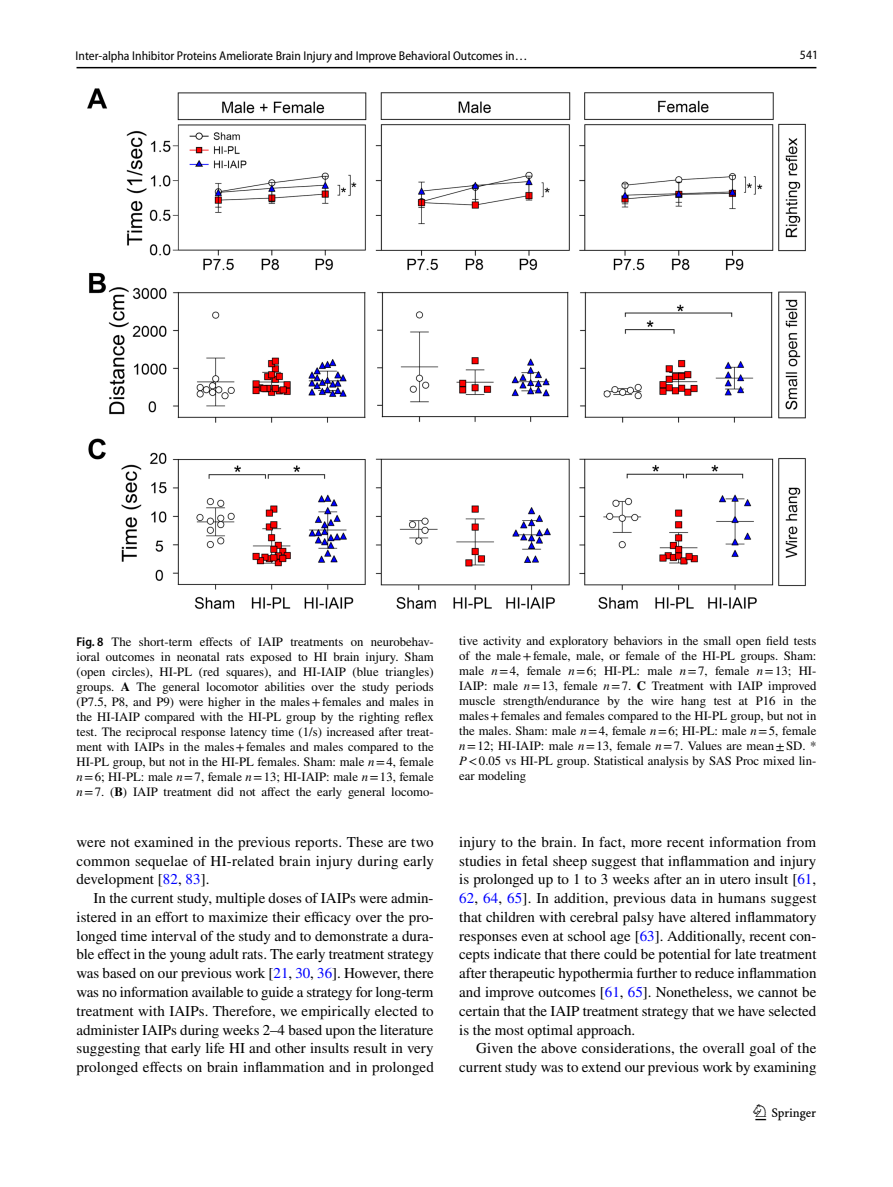
<style>
.page{position:relative;width:893px;height:1187px;background:#fff}
.page>*{position:absolute;margin:0;border:0;box-sizing:border-box;transform-origin:0 0}
.t1{font:22.5px "Springnew Regular 3";color:#000}
.t2{font:15px/18.8px "STIX";letter-spacing:.005em;color:#000;text-align:justify}
.t3{font:12.75px/15px "STIX";color:#000;text-align:justify}
.t4{font:12.75px "Myriad Pro Semi Cn 3";color:#000}
.t5{font:semi-condensed 12.75px "Bdfvyg Myriad Pro Unic";color:#000}
.s1{font-family:"Myriad Pro";font-weight:600;font-stretch:semi-condensed}
.s2{font-weight:700}
.s3{font-style:italic}
.s4{color:#00f}
</style>
<div class="page">
<hr style="left:77px;top:67px;width:739px;height:1px;background:#000">
<img style="left:87px;top:88px;width:719px;height:521px">
<p class="t4" style="left:76px;top:49px;width:453px">Inter‑alpha Inhibitor Proteins Ameliorate Brain Injury and Improve Behavioral Outcomes in…</p>
<p class="t5" style="left:800px;top:50px;width:20px">541</p>
<p class="t3" style="left:77px;top:634px;width:359px"><span class="s1">Fig. 8</span> The short-term effects of IAIP treatments on neurobehav&shy;ioral outcomes in neonatal rats exposed to HI brain injury. Sham (open circles), HI-PL (red squares), and HI-IAIP (blue triangles) groups. <span class="s2">A</span> The general locomotor abilities over the study periods (P7.5, P8, and P9) were higher in the males+females and males in the HI-IAIP compared with the HI-PL group by the righting reflex test. The reciprocal response latency time (1/s) increased after treat&shy;ment with IAIPs in the males+females and males compared to the HI-PL group, but not in the HI-PL females. Sham: male <span class="s3">n</span>=4, female <span class="s3">n</span>=6; HI-PL: male <span class="s3">n</span>=7, female <span class="s3">n</span>=13; HI-IAIP: male <span class="s3">n</span>=13, female <span class="s3">n</span>=7. (<span class="s2">B</span>) IAIP treatment did not affect the early general locomo-</p>
<p class="t3" style="left:459px;top:634px;width:359px">tive activity and exploratory behaviors in the small open field tests of the male+female, male, or female of the HI-PL groups. Sham: male <span class="s3">n</span>=4, female <span class="s3">n</span>=6; HI-PL: male <span class="s3">n</span>=7, female <span class="s3">n</span>=13; HI-IAIP: male <span class="s3">n</span>=13, female <span class="s3">n</span>=7. <span class="s2">C</span> Treatment with IAIP improved muscle strength/endurance by the wire hang test at P16 in the males+females and females compared to the HI-PL group, but not in the males. Sham: male <span class="s3">n</span>=4, female <span class="s3">n</span>=6; HI-PL: male <span class="s3">n</span>=5, female <span class="s3">n</span>=12; HI-IAIP: male <span class="s3">n</span>=13, female <span class="s3">n</span>=7. Values are mean±SD. * <span class="s3">P</span>&lt;0.05 vs HI-PL group. Statistical analysis by SAS Proc mixed lin&shy;ear modeling</p>
<p class="t2" style="left:77px;top:833px;width:359px">were not examined in the previous reports. These are two common sequelae of HI-related brain injury during early development [<span class="s4">82</span>, <span class="s4">83</span>].</p>
<p class="t2" style="left:77px;top:889px;width:359px;text-indent:17px">In the current study, multiple doses of IAIPs were admin&shy;istered in an effort to maximize their efficacy over the pro&shy;longed time interval of the study and to demonstrate a dura&shy;ble effect in the young adult rats. The early treatment strategy was based on our previous work [<span class="s4">21</span>, <span class="s4">30</span>, <span class="s4">36</span>]. However, there was no information available to guide a strategy for long-term treatment with IAIPs. Therefore, we empirically elected to administer IAIPs during weeks 2–4 based upon the literature suggesting that early life HI and other insults result in very prolonged effects on brain inflammation and in prolonged</p>
<p class="t2" style="left:459px;top:833px;width:359px">injury to the brain. In fact, more recent information from studies in fetal sheep suggest that inflammation and injury is prolonged up to 1 to 3 weeks after an in utero insult [<span class="s4">61</span>, <span class="s4">62</span>, <span class="s4">64</span>, <span class="s4">65</span>]. In addition, previous data in humans suggest that children with cerebral palsy have altered inflammatory responses even at school age [<span class="s4">63</span>]. Additionally, recent con&shy;cepts indicate that there could be potential for late treatment after therapeutic hypothermia further to reduce inflammation and improve outcomes [<span class="s4">61</span>, <span class="s4">65</span>]. Nonetheless, we cannot be certain that the IAIP treatment strategy that we have selected is the most optimal approach.</p>
<p class="t2" style="left:459px;top:1039px;width:359px;text-align:right">Given the above considerations, the overall goal of the current study was to extend our previous work by examining</p>
<h1 class="t1" style="left:755px;top:1104px;width:62px">1 3</h1>
</div>
